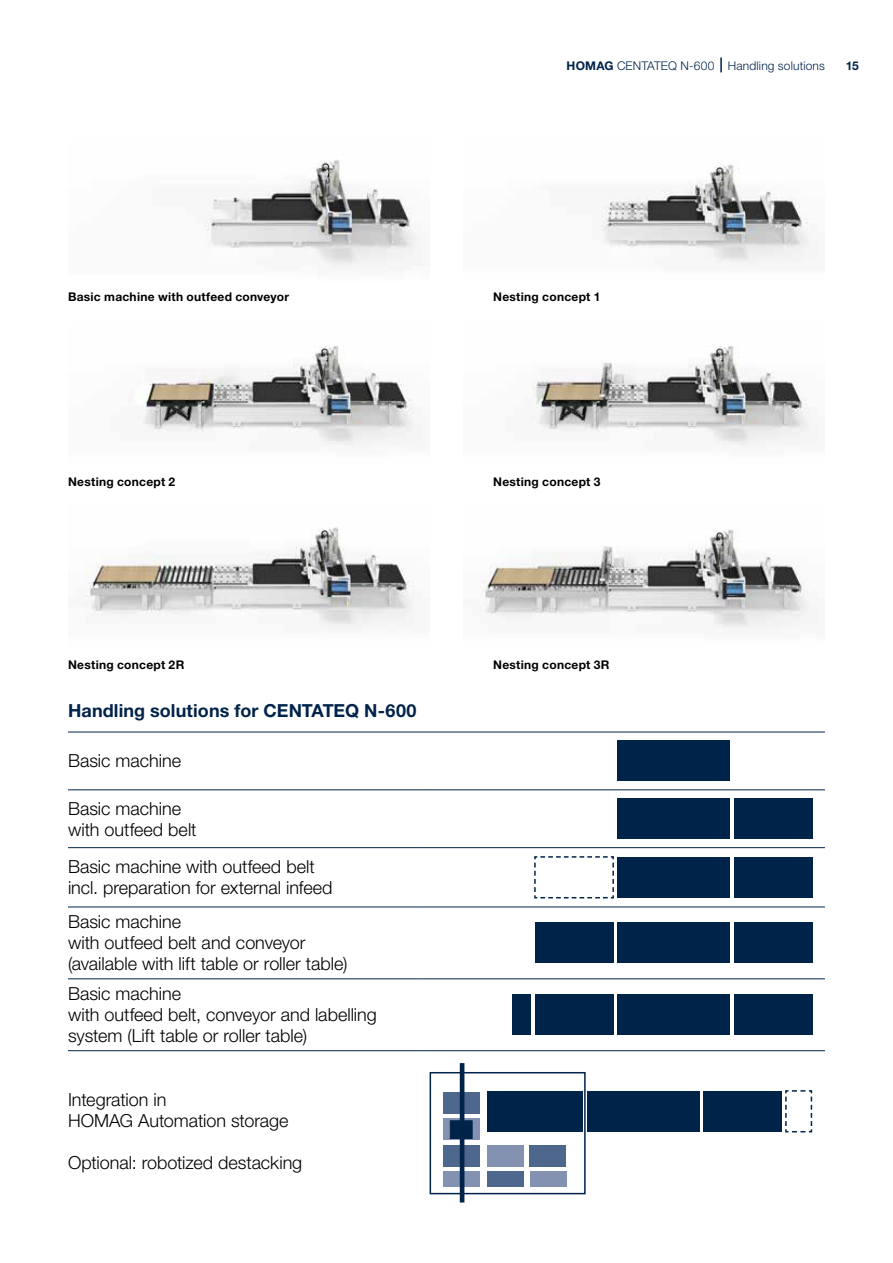
<style>
.page{position:relative;width:893px;height:1263px;background:#fff}
.page>*{position:absolute;margin:0;border:0;box-sizing:border-box;transform-origin:0 0}
.t1{font:300 18px/21px "Helvetica Neue LTW1 G";color:#000}
.t2{font:700 18px "Helvetica Neue LTW1 G";letter-spacing:.005em;color:#00234a}
.t3{font:700 12px "Helvetica Neue LTW1 G";letter-spacing:.02em;color:#000}
.t4{font:300 12px "Helvetica Neue LTW1 G";letter-spacing:.015em;color:#00234a}
.t5{font:700 12px "Helvetica Neue LTW1 G";color:#00234a}
.s1{font-weight:700}
</style>
<div class="page">
<img style="left:205px;top:160px;width:215px;height:106px">
<img style="left:532px;top:346px;width:277px;height:100px">
<img style="left:85px;top:527px;width:329px;height:101px">
<img style="left:480px;top:529px;width:329px;height:100px">
<img style="left:601px;top:163px;width:208px;height:101px">
<img style="left:129px;top:346px;width:285px;height:100px">
<svg style="left:720px;top:58px;width:2px;height:14px"></svg>
<hr style="left:68px;top:732px;width:350px;height:1px;background:#00234a">
<hr style="left:418px;top:732px;width:407px;height:1px;background:#00234a">
<hr style="left:68px;top:789px;width:350px;height:1px;background:#00234a">
<hr style="left:418px;top:789px;width:407px;height:1px;background:#00234a">
<hr style="left:68px;top:847px;width:350px;height:1px;background:#00234a">
<hr style="left:418px;top:847px;width:407px;height:1px;background:#00234a">
<hr style="left:68px;top:906px;width:350px;height:1px;background:#00234a">
<hr style="left:418px;top:906px;width:407px;height:1px;background:#00234a">
<hr style="left:68px;top:978px;width:350px;height:1px;background:#00234a">
<hr style="left:418px;top:978px;width:407px;height:1px;background:#00234a">
<hr style="left:68px;top:1050px;width:350px;height:1px;background:#00234a">
<hr style="left:418px;top:1050px;width:407px;height:1px;background:#00234a">
<div style="left:617px;top:740px;width:113px;height:41px;background:#00234a"></div>
<div style="left:617px;top:798px;width:113px;height:41px;background:#00234a"></div>
<div style="left:734px;top:798px;width:78px;height:41px;background:#00234a"></div>
<div style="left:617px;top:857px;width:113px;height:41px;background:#00234a"></div>
<div style="left:734px;top:857px;width:78px;height:41px;background:#00234a"></div>
<svg style="left:534px;top:856px;width:80px;height:43px"></svg>
<div style="left:617px;top:922px;width:113px;height:41px;background:#00234a"></div>
<div style="left:734px;top:922px;width:78px;height:41px;background:#00234a"></div>
<div style="left:535px;top:922px;width:78px;height:41px;background:#00234a"></div>
<div style="left:617px;top:994px;width:113px;height:41px;background:#00234a"></div>
<div style="left:734px;top:994px;width:78px;height:41px;background:#00234a"></div>
<div style="left:535px;top:994px;width:78px;height:41px;background:#00234a"></div>
<div style="left:512px;top:994px;width:19px;height:41px;background:#00234a"></div>
<div style="left:587px;top:1091px;width:112px;height:41px;background:#00234a"></div>
<div style="left:703px;top:1091px;width:79px;height:41px;background:#00234a"></div>
<svg style="left:785px;top:1090px;width:28px;height:43px"></svg>
<div style="left:487px;top:1091px;width:96px;height:41px;background:#00234a"></div>
<div style="left:430px;top:1072px;width:156px;height:122px;border:2px solid #00234a"></div>
<div style="left:488px;top:1145px;width:36px;height:21px;background:#8392b1"></div>
<div style="left:529px;top:1145px;width:37px;height:21px;background:#4e678d"></div>
<div style="left:530px;top:1172px;width:36px;height:15px;background:#8392b1"></div>
<div style="left:488px;top:1172px;width:36px;height:15px;background:#4e678d"></div>
<div style="left:443px;top:1172px;width:36px;height:15px;background:#8392b1"></div>
<div style="left:443px;top:1145px;width:36px;height:21px;background:#4e678d"></div>
<svg style="left:443px;top:1118px;width:36px;height:22px"></svg>
<div style="left:443px;top:1092px;width:36px;height:21px;background:#4e678d"></div>
<hr style="left:460px;top:1063px;width:4px;height:139px;background:#00234a">
<div style="left:450px;top:1120px;width:22px;height:18px;background:#00234a;border:1px solid #00234a"></div>
<p class="t4" style="left:567px;top:58px;width:260px"><span class="s1">HOMAG</span> CENTATEQ N-600 Handling solutions</p>
<p class="t5" style="left:846px;top:58px;width:15px">15</p>
<p class="t3" style="left:68px;top:290px;width:223px">Basic machine with outfeed conveyor</p>
<p class="t3" style="left:68px;top:474px;width:109px">Nesting concept 2</p>
<p class="t3" style="left:68px;top:657px;width:118px">Nesting concept 2R</p>
<p class="t2" style="left:68px;top:699px;width:350px">Handling solutions for CENTATEQ N-600</p>
<p class="t1" style="left:68px;top:750px;width:115px">Basic machine</p>
<p class="t1" style="left:68px;top:798px;width:130px">Basic machine with outfeed belt</p>
<p class="t1" style="left:68px;top:856px;width:266px">Basic machine with outfeed belt incl. preparation for external infeed</p>
<p class="t1" style="left:68px;top:911px;width:281px">Basic machine<br>with outfeed belt and conveyor (available with lift table or roller table)</p>
<p class="t1" style="left:68px;top:983px;width:310px">Basic machine<br>with outfeed belt, conveyor and labelling system (Lift table or roller table)</p>
<p class="t1" style="left:68px;top:1089px;width:222px">Integration in<br>HOMAG Automation storage</p>
<p class="t1" style="left:68px;top:1152px;width:236px">Optional: robotized destacking</p>
<p class="t3" style="left:493px;top:290px;width:109px">Nesting concept 1</p>
<p class="t3" style="left:493px;top:474px;width:109px">Nesting concept 3</p>
<p class="t3" style="left:493px;top:657px;width:118px">Nesting concept 3R</p>
</div>
